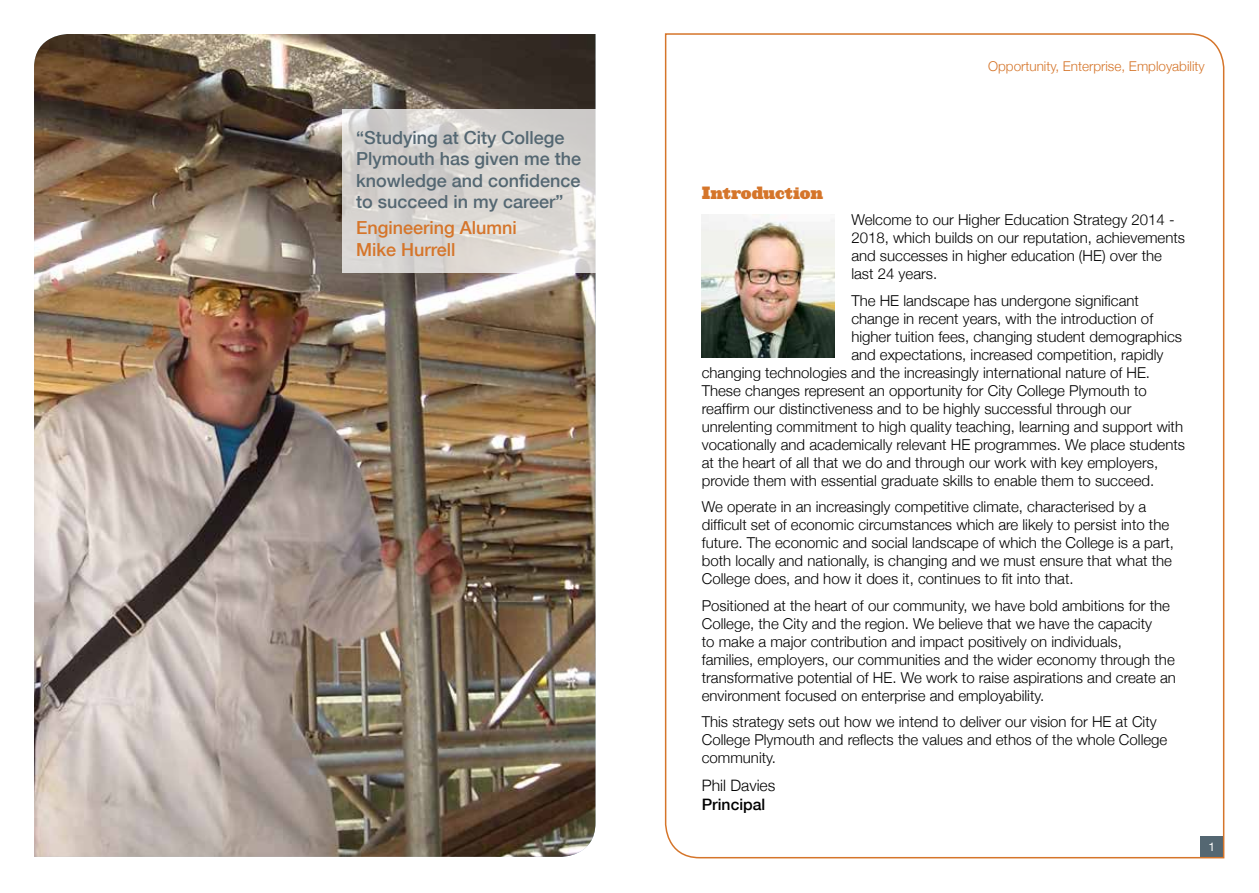
<style>
.page{position:relative;width:1259px;height:893px;background:#fff}
.page>*{position:absolute;margin:0;border:0;box-sizing:border-box;transform-origin:0 0}
.t1{font:500 18px/21.6px "Helvetica Neue";color:#546772}
.t2{font:500 18px/21.6px "Helvetica Neue";color:#d5752a}
.t3{font:900 16.5px "Ziggurat";color:#d5752a}
.t4{font:300 15.75px "Helvetica Neue";color:#000}
.t5{font:500 15.75px "Helvetica Neue";color:#000}
.t6{font:300 15px/18px "Helvetica Neue";color:#000}
.t7{font:300 13.5px "Helvetica Neue";color:#d5752a}
.t8{font:11.85px "Helvetica Neue";color:#fff}
</style>
<div class="page">
<svg style="left:664px;top:33px;width:561px;height:826px"></svg>
<img style="left:34px;top:34px;width:561px;height:823px">
<img style="left:702px;top:215px;width:132px;height:142px">
<svg style="left:342px;top:109px;width:254px;height:164px;fill:#d7d4d1"></svg>
<p class="t1" style="left:356px;top:126px;width:226px">“Studying at City College<br>Plymouth has given me the knowledge and confidence to succeed in my career”</p>
<p class="t2" style="left:356px;top:216px;width:162px">Engineering Alumni<br>Mike Hurrell</p>
<p class="t3" style="left:702px;top:179px;width:123px">Introduction</p>
<p class="t7" style="left:988px;top:55px;width:218px">Opportunity, Enterprise, Employability</p>
<p class="t6" style="left:851px;top:210px;width:335px">Welcome to our Higher Education Strategy 2014 - 2018, which builds on our reputation, achievements and successes in higher education (HE) over the last 24 years.</p>
<p class="t6" style="left:851px;top:291px;width:289px">The HE landscape has undergone significant</p>
<p class="t6" style="left:851px;top:309px;width:303px">change in recent years, with the introduction of</p>
<p class="t6" style="left:851px;top:327px;width:332px">higher tuition fees, changing student demographics</p>
<p class="t6" style="left:851px;top:345px;width:314px">and expectations, increased competition, rapidly</p>
<p class="t6" style="left:702px;top:363px;width:450px">changing technologies and the increasingly international nature of HE.</p>
<p class="t6" style="left:702px;top:381px;width:446px">These changes represent an opportunity for City College Plymouth to</p>
<p class="t6" style="left:702px;top:399px;width:431px">reaffirm our distinctiveness and to be highly successful through our</p>
<p class="t6" style="left:702px;top:417px;width:483px">unrelenting commitment to high quality teaching, learning and support with</p>
<p class="t6" style="left:702px;top:435px;width:485px">vocationally and academically relevant HE programmes. We place students</p>
<p class="t6" style="left:702px;top:453px;width:458px">at the heart of all that we do and through our work with key employers,</p>
<p class="t6" style="left:702px;top:471px;width:454px">provide them with essential graduate skills to enable them to succeed.</p>
<p class="t6" style="left:702px;top:497px;width:474px">We operate in an increasingly competitive climate, characterised by a difficult set of economic circumstances which are likely to persist into the future. The economic and social landscape of which the College is a part, both locally and nationally, is changing and we must ensure that what the College does, and how it does it, continues to fit into that.</p>
<p class="t6" style="left:702px;top:596px;width:476px">Positioned at the heart of our community, we have bold ambitions for the College, the City and the region. We believe that we have the capacity<br>to make a major contribution and impact positively on individuals, families, employers, our communities and the wider economy through the transformative potential of HE. We work to raise aspirations and create an environment focused on enterprise and employability.</p>
<p class="t6" style="left:702px;top:712px;width:467px">This strategy sets out how we intend to deliver our vision for HE at City<br>College Plymouth and reflects the values and ethos of the whole College community.</p>
<p class="t4" style="left:702px;top:772px;width:75px">Phil Davies</p>
<p class="t5" style="left:702px;top:791px;width:65px">Principal</p>
<p class="t8" style="left:1208px;top:838px;width:8px">1</p>
</div>
